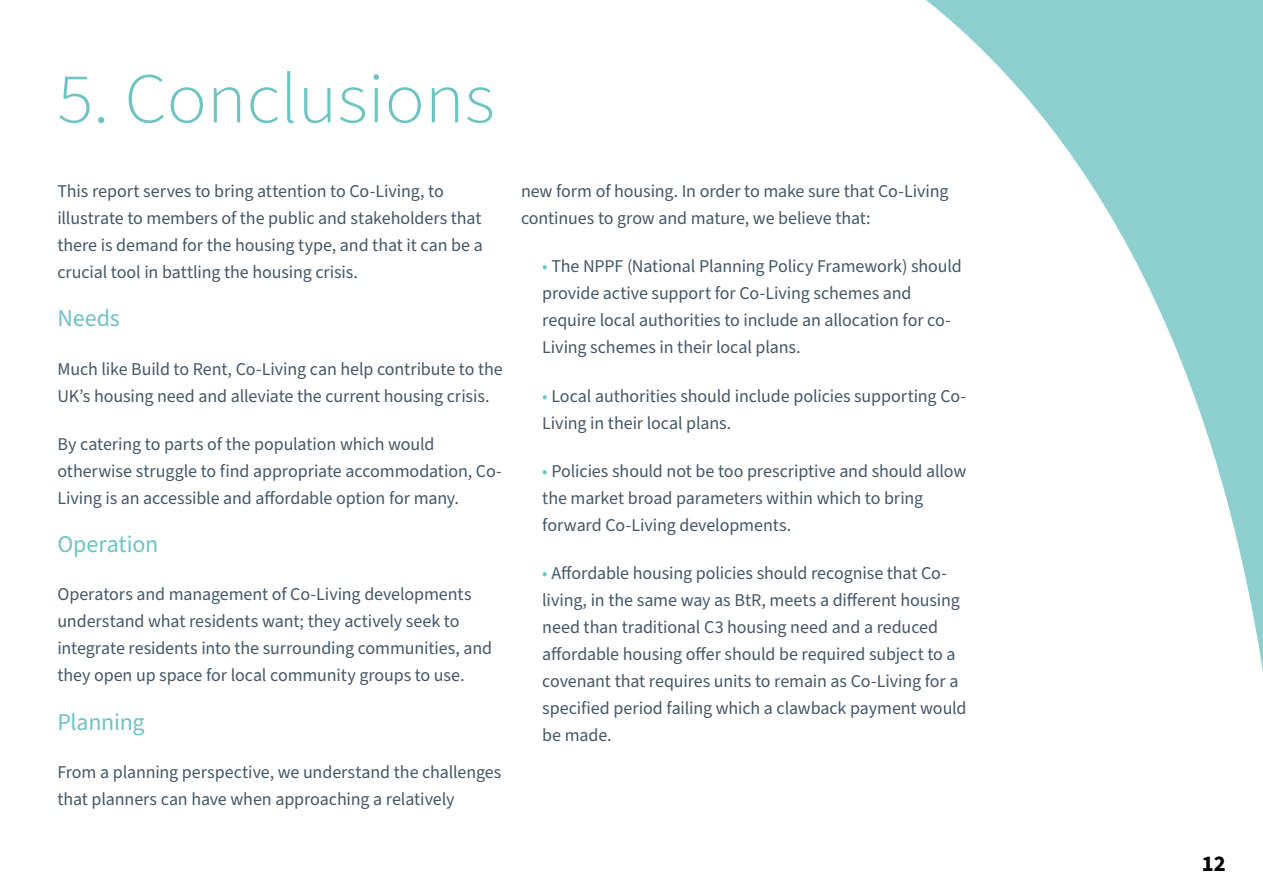
<style>
.page{position:relative;width:1263px;height:893px;background:#fff}
.page>*{position:absolute;margin:0;border:0;box-sizing:border-box;transform-origin:0 0}
.t1{font:300 71.25px "Source Sans Pro";color:#6fc3c3;scale:1.05 1}
.t2{font:24px "Source Sans Pro";letter-spacing:-.01em;color:#6fc3c3}
.t3{font:700 22.5px "Source Sans Pro";color:#000}
.t4{font:18px/27px "Source Sans Pro";letter-spacing:-.005em;color:#455767}
.s1{color:#6fc3c3}
.s2{color:#fff}
</style>
<div class="page">
<svg style="left:926px;top:0;width:337px;height:671px"></svg>
<h1 class="t1" style="left:57px;top:51px;width:418px">5. Conclusions</h1>
<p class="t4" style="left:57px;top:178px;width:427px">This report serves to bring attention to Co-Living, to illustrate to members of the public and stakeholders that there is demand for the housing type, and that it can be a crucial tool in battling the housing crisis.</p>
<h2 class="t2" style="left:57px;top:302px;width:64px">Needs</h2>
<p class="t4" style="left:57px;top:356px;width:447px">Much like Build to Rent, Co-Living can help contribute to the<br>UK’s housing need and alleviate the current housing crisis.</p>
<p class="t4" style="left:57px;top:431px;width:446px">By catering to parts of the population which would otherwise struggle to find appropriate accommodation, Co-<br>Living is an accessible and affordable option for many.</p>
<h2 class="t2" style="left:57px;top:528px;width:102px">Operation</h2>
<p class="t4" style="left:57px;top:581px;width:436px">Operators and management of Co-Living developments understand what residents want; they actively seek to integrate residents into the surrounding communities, and they open up space for local community groups to use.</p>
<h2 class="t2" style="left:57px;top:706px;width:89px">Planning</h2>
<p class="t4" style="left:57px;top:759px;width:445px">From a planning perspective, we understand the challenges that planners can have when approaching a relatively</p>
<p class="t4" style="left:521px;top:178px;width:429px">new form of housing. In order to make sure that Co-Living continues to grow and mature, we believe that:</p>
<p class="t4" style="left:542px;top:253px;width:421px"><span class="s1">•</span> The NPPF (National Planning Policy Framework) should provide active support for Co-Living schemes and require local authorities to include an allocation for co-Living schemes in their local plans.</p>
<p class="t4" style="left:542px;top:383px;width:425px"><span class="s1">•</span> Local authorities should include policies supporting Co-<br>Living in their local plans.</p>
<p class="t4" style="left:542px;top:458px;width:425px"><span class="s1">•</span> Policies should not be too prescriptive and should allow the market broad parameters within which to bring forward Co-Living developments.</p>
<p class="t4" style="left:542px;top:560px;width:426px"><span class="s1">•</span> Affordable housing policies should recognise that Co&shy;living, in the same way as BtR, meets a different housing need than traditional C3 housing need and a reduced affordable housing offer should be required subject to a covenant that requires units to remain as Co-Living for a specified period failing which a clawback payment would be made.</p>
<p class="t3" style="left:1202px;top:849px;width:25px">1 2<span class="s2">6</span></p>
</div>
